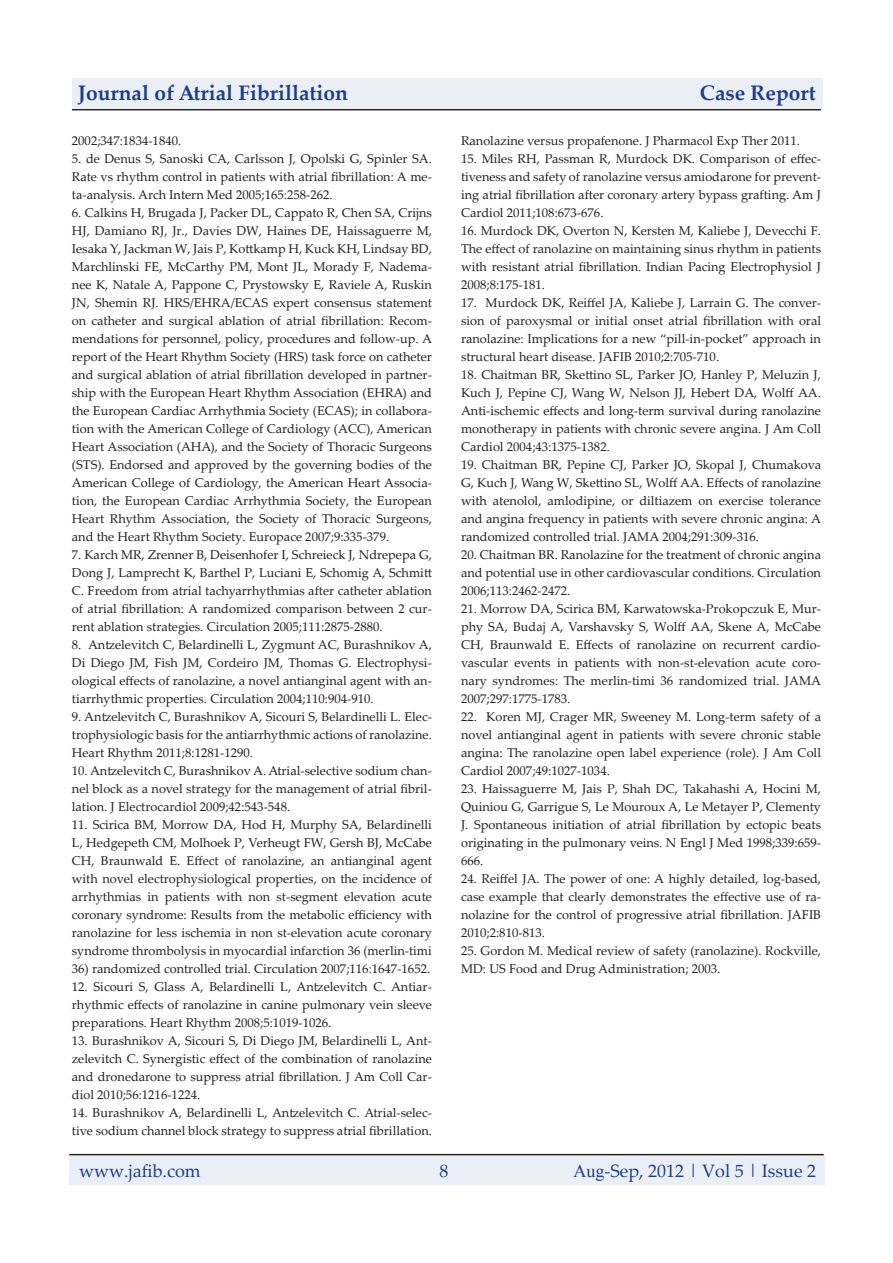
<style>
.page{position:relative;width:893px;height:1263px;background:#fff}
.page>*{position:absolute;margin:0;border:0;box-sizing:border-box;transform-origin:0 0}
.pgheader{font:700 21px "Palatino Linotype";color:#1e3f88}
.pgheader-2{font:18px "Palatino Linotype";color:#1e3f88}
.body{font:12.75px/18px "Palatino Linotype";color:#231f20;text-align:justify}
.s1{font-family:"Times New Roman"}
</style>
<div class="page">
<hr style="left:69px;top:1154px;width:755px;height:1px;background:#231f20">
<div style="left:69px;top:1156px;width:755px;height:28px;background:#ebeef4"></div>
<div style="left:72px;top:79px;width:750px;height:29px;background:#ebeef4"></div>
<hr style="left:72px;top:109px;width:749px;height:1px;background:#231f20">
<p class="pgheader" style="left:78px;top:78px;width:272px">Journal of Atrial Fibrillation</p>
<p class="pgheader" style="left:700px;top:78px;width:117px">Case Report</p>
<p class="body" style="left:72px;top:131px;width:111px">2002;347:1834-1840.</p>
<p class="body" style="left:72px;top:149px;width:362px">5. de Denus S, Sanoski CA, Carlsson J, Opolski G, Spinler SA.<br>Rate vs rhythm control in patients with atrial fibrillation: A me&shy;ta-analysis. Arch Intern Med 2005;165:258-262.</p>
<p class="body" style="left:72px;top:203px;width:362px">6. Calkins H, Brugada J, Packer DL, Cappato R, Chen SA, Crijns HJ, Damiano RJ, Jr., Davies DW, Haines DE, Haissaguerre M, Iesaka Y, Jackman W, Jais P, Kottkamp H, Kuck KH, Lindsay BD, Marchlinski FE, McCarthy PM, Mont JL, Morady F, Nadema&shy;nee K, Natale A, Pappone C, Prystowsky E, Raviele A, Ruskin JN, Shemin RJ. HRS/EHRA/ECAS expert consensus statement on catheter and surgical ablation of atrial fibrillation: Recom&shy;mendations for personnel, policy, procedures and follow-up. A report of the Heart Rhythm Society (HRS) task force on catheter and surgical ablation of atrial fibrillation developed in partner&shy;ship with the European Heart Rhythm Association (EHRA) and the European Cardiac Arrhythmia Society (ECAS); in collabora&shy;tion with the American College of Cardiology (ACC), American Heart Association (AHA), and the Society of Thoracic Surgeons (STS). Endorsed and approved by the governing bodies of the American College of Cardiology, the American Heart Associa&shy;tion, the European Cardiac Arrhythmia Society, the European Heart Rhythm Association, the Society of Thoracic Surgeons, and the Heart Rhythm Society. Europace 2007;9:335-379.</p>
<p class="body" style="left:72px;top:545px;width:362px">7. Karch MR, Zrenner B, Deisenhofer I, Schreieck J, Ndrepepa G, Dong J, Lamprecht K, Barthel P, Luciani E, Schomig A, Schmitt C. Freedom from atrial tachyarrhythmias after catheter ablation of atrial fibrillation: A randomized comparison between 2 cur&shy;rent ablation strategies. Circulation 2005;111:2875-2880.</p>
<p class="body" style="left:72px;top:635px;width:362px">8. Antzelevitch C, Belardinelli L, Zygmunt AC, Burashnikov A, Di Diego JM, Fish JM, Cordeiro JM, Thomas G. Electrophysi&shy;ological effects of ranolazine, a novel antianginal agent with an&shy;tiarrhythmic properties. Circulation 2004;110:904-910.</p>
<p class="body" style="left:72px;top:707px;width:361px">9. Antzelevitch C, Burashnikov A, Sicouri S, Belardinelli L. Elec&shy;trophysiologic basis for the antiarrhythmic actions of ranolazine.<br>Heart Rhythm 2011;8:1281-1290.</p>
<p class="body" style="left:72px;top:761px;width:361px">10. Antzelevitch C, Burashnikov A. Atrial-selective sodium chan&shy;nel block as a novel strategy for the management of atrial fibril&shy;lation. J Electrocardiol 2009;42:543-548.</p>
<p class="body" style="left:72px;top:815px;width:362px">11. Scirica BM, Morrow DA, Hod H, Murphy SA, Belardinelli L, Hedgepeth CM, Molhoek P, Verheugt FW, Gersh BJ, McCabe CH, Braunwald E. Effect of ranolazine, an antianginal agent with novel electrophysiological properties, on the incidence of arrhythmias in patients with non st-segment elevation acute coronary syndrome: Results from the metabolic efficiency with ranolazine for less ischemia in non st-elevation acute coronary syndrome thrombolysis in myocardial infarction 36 (merlin-timi</p>
<p class="body" style="left:72px;top:959px;width:360px">36) randomized controlled trial. Circulation 2007;116:1647-1652.</p>
<p class="body" style="left:72px;top:977px;width:362px">12. Sicouri S, Glass A, Belardinelli L, Antzelevitch C. Antiar&shy;rhythmic effects of ranolazine in canine pulmonary vein sleeve preparations. Heart Rhythm 2008;5:1019-1026.</p>
<p class="body" style="left:72px;top:1031px;width:362px">13. Burashnikov A, Sicouri S, Di Diego JM, Belardinelli L, Ant&shy;zelevitch C. Synergistic effect of the combination of ranolazine and dronedarone to suppress atrial fibrillation. J Am Coll Car&shy;diol 2010;56:1216-1224.</p>
<p class="body" style="left:72px;top:1103px;width:361px">14. Burashnikov A, Belardinelli L, Antzelevitch C. Atrial-selec&shy;tive sodium channel block strategy to suppress atrial fibrillation.</p>
<p class="body" style="left:461px;top:131px;width:340px">Ranolazine versus propafenone. J Pharmacol Exp Ther 2011.</p>
<p class="body" style="left:461px;top:149px;width:361px">15. Miles RH, Passman R, Murdock DK. Comparison of effec&shy;tiveness and safety of ranolazine versus amiodarone for prevent&shy;ing atrial fibrillation after coronary artery bypass grafting. Am J Cardiol 2011;108:673-676.</p>
<p class="body" style="left:461px;top:221px;width:362px">16. Murdock DK, Overton N, Kersten M, Kaliebe J, Devecchi F.<br>The effect of ranolazine on maintaining sinus rhythm in patients with resistant atrial fibrillation. Indian Pacing Electrophysiol J 2008;8:175-181.</p>
<p class="body" style="left:461px;top:293px;width:362px">17. Murdock DK, Reiffel JA, Kaliebe J, Larrain G. The conver&shy;sion of paroxysmal or initial onset atrial fibrillation with oral ranolazine: Implications for a new “pill-in-pocket” approach in structural heart disease. JAFIB 2010;2:705-710.</p>
<p class="body" style="left:461px;top:365px;width:362px">18. Chaitman BR, Skettino SL, Parker JO, Hanley P, Meluzin J, Kuch J, Pepine CJ, Wang W, Nelson JJ, Hebert DA, Wolff AA.<br>Anti-ischemic effects and long-term survival during ranolazine monotherapy in patients with chronic severe angina. J Am Coll Cardiol 2004;43:1375-1382.</p>
<p class="body" style="left:461px;top:455px;width:362px">19. Chaitman BR, Pepine CJ, Parker JO, Skopal J, Chumakova G, Kuch J, Wang W, Skettino SL, Wolff AA. Effects of ranolazine with atenolol, amlodipine, or diltiazem on exercise tolerance and angina frequency in patients with severe chronic angina: A randomized controlled trial. JAMA 2004;291:309-316.</p>
<p class="body" style="left:461px;top:545px;width:361px">20. Chaitman BR. Ranolazine for the treatment of chronic angina and potential use in other cardiovascular conditions. Circulation 2006;113:2462-2472.</p>
<p class="body" style="left:461px;top:599px;width:362px">21. Morrow DA, Scirica BM, Karwatowska-Prokopczuk E, Mur&shy;phy SA, Budaj A, Varshavsky S, Wolff AA, Skene A, McCabe CH, Braunwald E. Effects of ranolazine on recurrent cardio&shy;vascular events in patients with non-st-elevation acute coro&shy;nary syndromes: The merlin-timi 36 randomized trial. JAMA 2007;297:1775-1783.</p>
<p class="body" style="left:461px;top:707px;width:362px">22. Koren MJ, Crager MR, Sweeney M. Long-term safety of a novel antianginal agent in patients with severe chronic stable angina: The ranolazine open label experience (role). J Am Coll Cardiol 2007;49:1027-1034.</p>
<p class="body" style="left:461px;top:779px;width:362px">23. Haissaguerre M, Jais P, Shah DC, Takahashi A, Hocini M, Quiniou G, Garrigue S, Le Mouroux A, Le Metayer P, Clementy J. Spontaneous initiation of atrial fibrillation by ectopic beats originating in the pulmonary veins. N Engl J Med 1998;339:659- 666.</p>
<p class="body" style="left:461px;top:869px;width:362px">24. Reiffel JA. The power of one: A highly detailed, log-based, case example that clearly demonstrates the effective use of ra&shy;nolazine for the control of progressive atrial fibrillation. JAFIB 2010;2:810-813.</p>
<p class="body" style="left:461px;top:941px;width:362px">25. Gordon M. Medical review of safety (ranolazine). Rockville,<br>MD: US Food and Drug Administration; 2003.</p>
<p class="pgheader-2" style="left:79px;top:1158px;width:123px">www.jafib.com</p>
<p class="pgheader-2" style="left:439px;top:1158px;width:10px">8</p>
<p class="pgheader-2" style="left:573px;top:1158px;width:244px"><span class="s1">Aug</span>-Sep, 2012 | Vol 5 | Issue 2</p>
</div>
